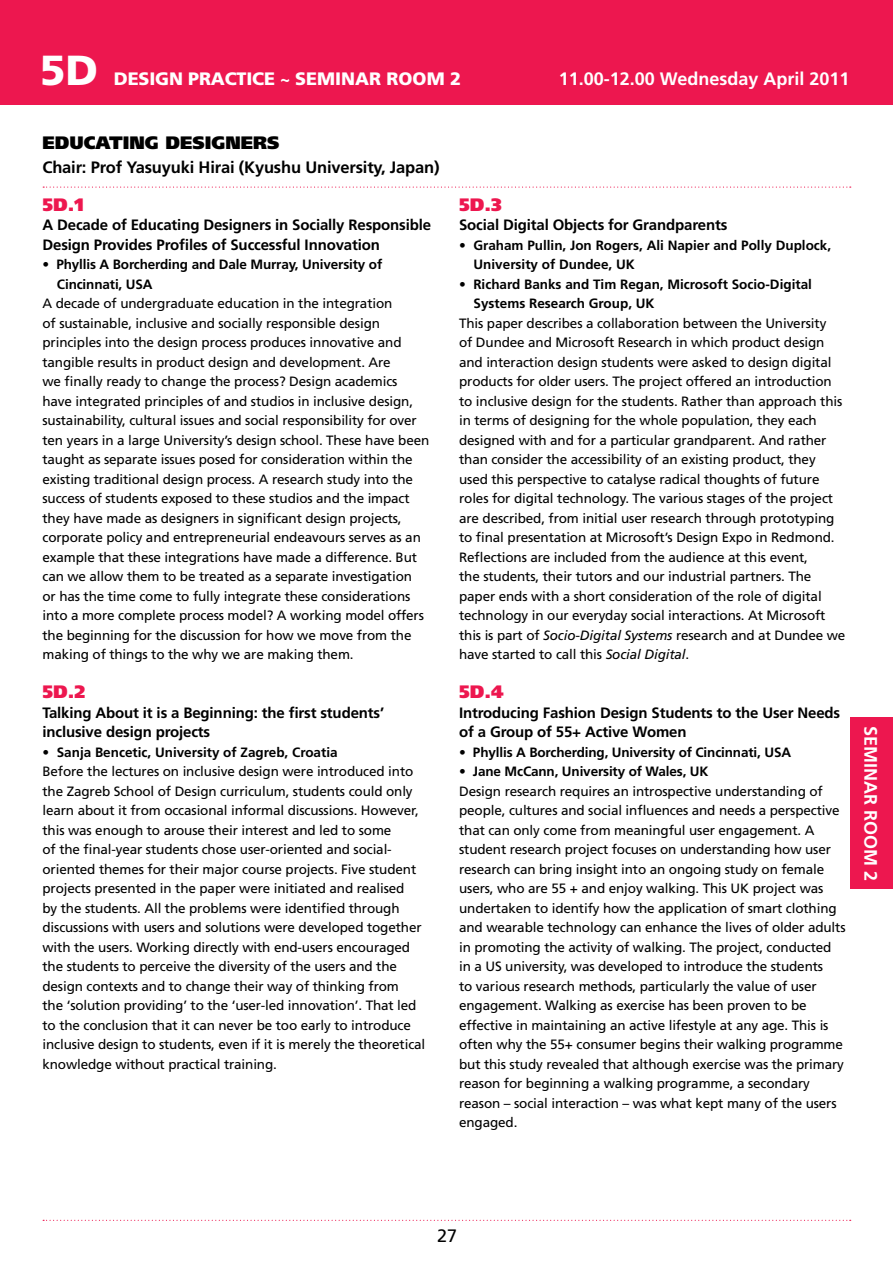
<style>
.page{position:relative;width:893px;height:1263px;background:#fff}
.page>*{position:absolute;margin:0;border:0;box-sizing:border-box;transform-origin:0 0}
.t1{font:900 42px "Frutiger";color:#fff}
.t2{font:700 18px "Frutiger";color:#fff}
.t3{font:900 18px "Frutiger";letter-spacing:-.01em;color:#fff}
.t4{font:900 18px "Frutiger";color:#000}
.t5{font:900 18px "Frutiger";color:#ed174f}
.t6{font:18px "Frutiger";color:#000}
.t7{font:700 16.5px "Frutiger";letter-spacing:-.01em;color:#000}
.t8{font:700 15px/19.5px "Frutiger";letter-spacing:-.01em;color:#000}
.t9{font:13.5px/19.5px "Frutiger";letter-spacing:-.01em;color:#000}
.t10{font:700 13.5px/19.5px "Frutiger";color:#000}
.s1{font-weight:700}
.s2{font-style:italic}
</style>
<div class="page">
<div style="left:851px;top:717px;width:42px;height:171px;background:#ed174f"></div>
<div style="left:0;top:0;width:893px;height:105px;background:#ed174f"></div>
<svg style="left:43px;top:187px;width:808px;height:1px"></svg>
<svg style="left:43px;top:1220px;width:808px;height:1px"></svg>
<h1 class="t1" style="left:40px;top:45px;width:60px">5D</h1>
<h2 class="t3" style="left:114px;top:68px;width:349px">DESIGN PRACTICE <span class="s1">~</span> SEMINAR ROOM 2</h2>
<h2 class="t2" style="left:559px;top:68px;width:292px">11.00-12.00 Wednesday April 2011</h2>
<h2 class="t4" style="left:42px;top:131px;width:239px">EDUCATING DESIGNERS</h2>
<p class="t7" style="left:42px;top:157px;width:399px">Chair: Prof Yasuyuki Hirai (Kyushu University, Japan)</p>
<h2 class="t5" style="left:42px;top:193px;width:43px">5D.1</h2>
<p class="t8" style="left:42px;top:215px;width:390px">A Decade of Educating Designers in Socially Responsible<br>Design Provides Profiles of Successful Innovation</p>
<p class="t10" style="left:57px;top:255px;width:327px;text-indent:-14px">• Phyllis A Borcherding and Dale Murray, University of<br>Cincinnati, USA</p>
<p class="t9" style="left:42px;top:294px;width:388px">A decade of undergraduate education in the integration<br>of sustainable, inclusive and socially responsible design principles into the design process produces innovative and tangible results in product design and development. Are<br>we finally ready to change the process? Design academics have integrated principles of and studios in inclusive design, sustainability, cultural issues and social responsibility for over ten years in a large University’s design school. These have been taught as separate issues posed for consideration within the existing traditional design process. A research study into the success of students exposed to these studios and the impact they have made as designers in significant design projects, corporate policy and entrepreneurial endeavours serves as an example that these integrations have made a difference. But can we allow them to be treated as a separate investigation<br>or has the time come to fully integrate these considerations into a more complete process model? A working model offers the beginning for the discussion for how we move from the making of things to the why we are making them.</p>
<h2 class="t5" style="left:42px;top:681px;width:44px">5D.2</h2>
<p class="t8" style="left:42px;top:703px;width:343px">Talking About it is a Beginning: the first students’ inclusive design projects</p>
<p class="t10" style="left:42px;top:742px;width:297px">• Sanja Bencetic, University of Zagreb, Croatia</p>
<p class="t9" style="left:42px;top:762px;width:384px">Before the lectures on inclusive design were introduced into the Zagreb School of Design curriculum, students could only learn about it from occasional informal discussions. However, this was enough to arouse their interest and led to some<br>of the final-year students chose user-oriented and social&shy;oriented themes for their major course projects. Five student projects presented in the paper were initiated and realised<br>by the students. All the problems were identified through discussions with users and solutions were developed together with the users. Working directly with end-users encouraged the students to perceive the diversity of the users and the design contexts and to change their way of thinking from<br>the ‘solution providing’ to the ‘user-led innovation’. That led to the conclusion that it can never be too early to introduce inclusive design to students, even if it is merely the theoretical knowledge without practical training.</p>
<h2 class="t5" style="left:459px;top:194px;width:44px">5D.3</h2>
<p class="t8" style="left:459px;top:215px;width:270px">Social Digital Objects for Grandparents</p>
<p class="t10" style="left:474px;top:235px;width:359px;text-indent:-14px">• Graham Pullin, Jon Rogers, Ali Napier and Polly Duplock,<br>University of Dundee, UK</p>
<p class="t10" style="left:474px;top:274px;width:340px;text-indent:-14px">• Richard Banks and Tim Regan, Microsoft Socio-Digital<br>Systems Research Group, UK</p>
<p class="t9" style="left:459px;top:313px;width:388px">This paper describes a collaboration between the University<br>of Dundee and Microsoft Research in which product design and interaction design students were asked to design digital products for older users. The project offered an introduction to inclusive design for the students. Rather than approach this in terms of designing for the whole population, they each designed with and for a particular grandparent. And rather than consider the accessibility of an existing product, they used this perspective to catalyse radical thoughts of future roles for digital technology. The various stages of the project are described, from initial user research through prototyping to final presentation at Microsoft’s Design Expo in Redmond.<br>Reflections are included from the audience at this event,<br>the students, their tutors and our industrial partners. The paper ends with a short consideration of the role of digital technology in our everyday social interactions. At Microsoft this is part of <span class="s2">Socio-Digital Systems</span> research and at Dundee we have started to call this <span class="s2">Social Digital</span>.</p>
<h2 class="t5" style="left:459px;top:681px;width:46px">5D.4</h2>
<p class="t8" style="left:459px;top:703px;width:383px">Introducing Fashion Design Students to the User Needs of a Group of 55+ Active Women</p>
<p class="t10" style="left:459px;top:742px;width:334px">• Phyllis A Borcherding, University of Cincinnati, USA</p>
<p class="t10" style="left:459px;top:762px;width:251px">• Jane McCann, University of Wales, UK</p>
<p class="t9" style="left:459px;top:781px;width:388px">Design research requires an introspective understanding of people, cultures and social influences and needs a perspective that can only come from meaningful user engagement. A student research project focuses on understanding how user research can bring insight into an ongoing study on female users, who are 55 + and enjoy walking. This UK project was undertaken to identify how the application of smart clothing and wearable technology can enhance the lives of older adults in promoting the activity of walking. The project, conducted in a US university, was developed to introduce the students<br>to various research methods, particularly the value of user engagement. Walking as exercise has been proven to be effective in maintaining an active lifestyle at any age. This is often why the 55+ consumer begins their walking programme but this study revealed that although exercise was the primary reason for beginning a walking programme, a secondary reason – social interaction – was what kept many of the users engaged.</p>
<h2 class="t2" style="left:881px;top:726px;width:157px;rotate:90deg">SEMINAR ROOM 2</h2>
<h2 class="t6" style="left:437px;top:1225px;width:22px">27</h2>
</div>
